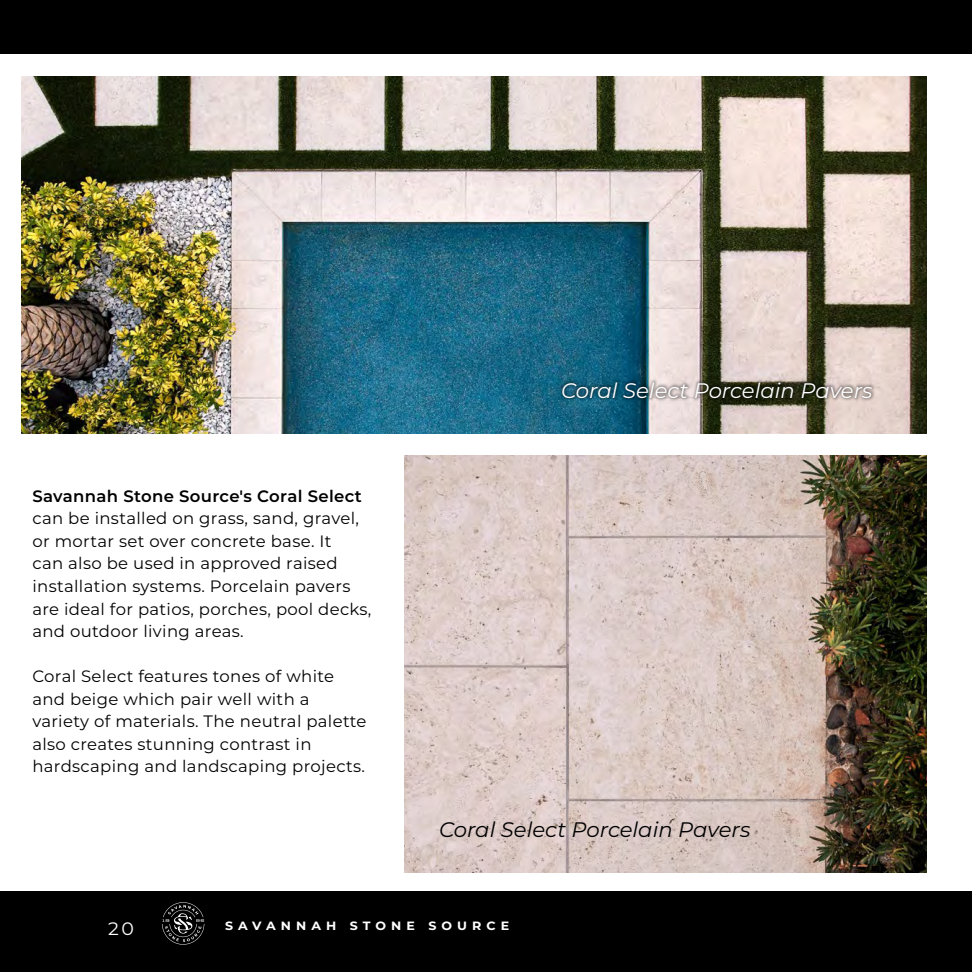
<style>
.page{position:relative;width:972px;height:972px;background:#fff}
.page>*{position:absolute;margin:0;border:0;box-sizing:border-box;transform-origin:0 0}
.t1{font:italic 21px "Montserrat";color:#fff}
.t2{font:italic 21px "Montserrat";color:#000}
.t3{font:18px "Montserrat";color:#fff;scale:1.05 1}
.t4{font:16.5px/22.5px "Montserrat";letter-spacing:.02em;color:#000}
.t5{font:600 16.5px "Montserrat";letter-spacing:.02em;color:#000}
.t6{font:700 12px "Montserrat";letter-spacing:.4em;color:#fff;scale:1.05 1}
</style>
<div class="page">
<div style="left:0;top:891px;width:972px;height:81px;background:#000"></div>
<div style="left:0;top:0;width:972px;height:54px;background:#000"></div>
<svg style="left:162px;top:902px;width:42px;height:43px"></svg>
<img style="left:404px;top:456px;width:523px;height:417px">
<img style="left:22px;top:76px;width:905px;height:357px">
<div style="left:559px;top:378px;width:317px;height:24px;background:#000;opacity:.4"></div>
<p class="t5" style="left:32px;top:484px;width:331px">Savannah Stone Source's Coral Select</p>
<p class="t4" style="left:32px;top:507px;width:341px">can be installed on grass, sand, gravel, or mortar set over concrete base. It<br>can also be used in approved raised installation systems. Porcelain pavers are ideal for patios, porches, pool decks, and outdoor living areas.</p>
<p class="t4" style="left:32px;top:664px;width:336px">Coral Select features tones of white and beige which pair well with a variety of materials. The neutral palette also creates stunning contrast in hardscaping and landscaping projects.</p>
<p class="t1" style="left:561px;top:376px;width:313px">Coral Select Porcelain Pavers</p>
<p class="t2" style="left:439px;top:815px;width:313px">Coral Select Porcelain Pavers</p>
<p class="t3" style="left:108px;top:917px;width:26px">20</p>
<p class="t6" style="left:225px;top:917px;width:272px">SAVANNAH STONE SOURCE</p>
</div>
